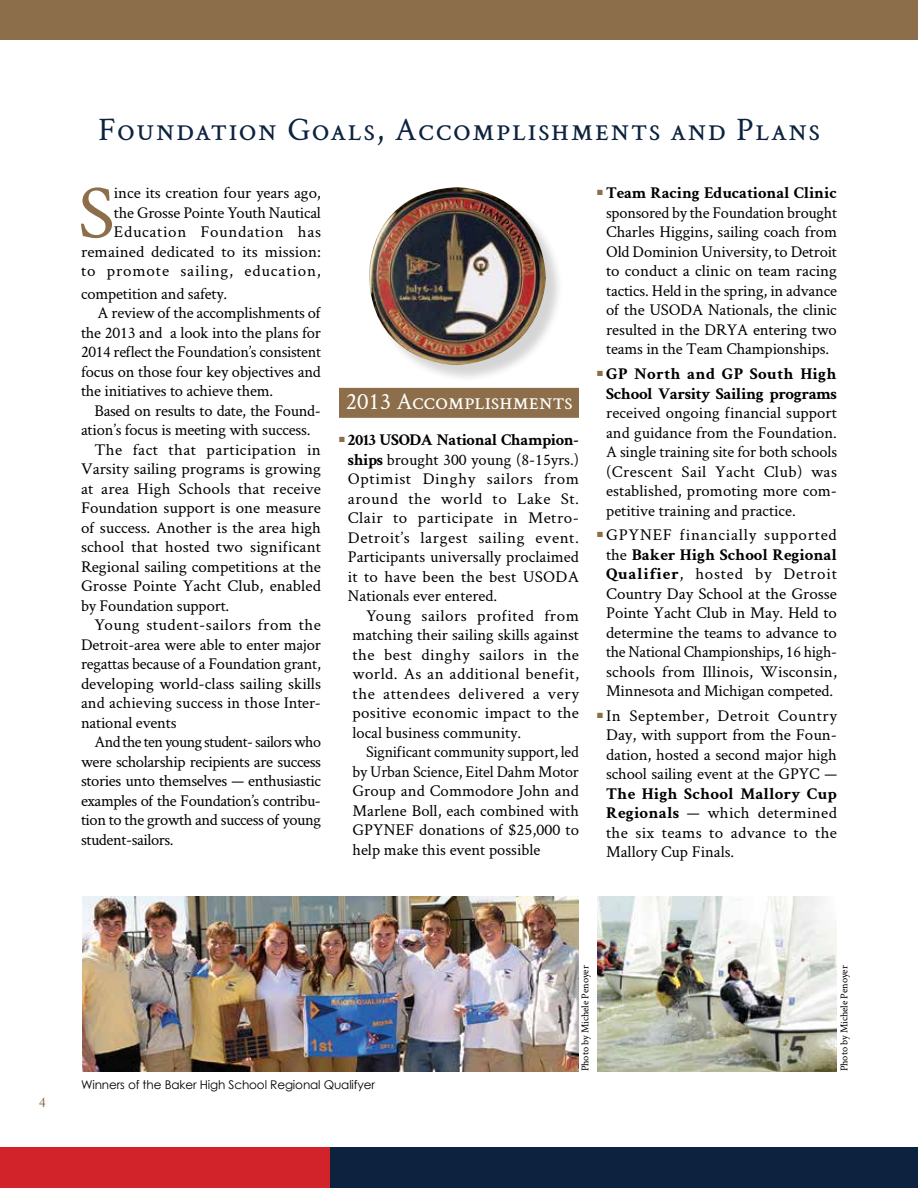
<style>
.page{position:relative;width:918px;height:1188px;background:#fff}
.page>*{position:absolute;margin:0;border:0;box-sizing:border-box;transform-origin:0 0}
.t1{font:76.8px "Crimson";color:#8c6e4a}
.t2{font:33px "Crimson";letter-spacing:.05em;color:#0c223f}
.t3{font:24px "Crimson";color:#fff}
.t4{font:16.5px/19.5px "Crimson";color:#000;text-align:justify}
.t5{font:16.5px "Crimson";letter-spacing:-.025em;color:#000}
.t6{font:700 16.5px/19.5px "Crimson";letter-spacing:-.025em;color:#000;text-align:center}
.t7{font:16.5px "Crimson";letter-spacing:-.035em;color:#000}
.t8{font:16.5px "Crimson";letter-spacing:.02em;color:#000}
.t9{font:15px "Crimson";color:#8c6e4a}
.t10{font:12px "Century Gothic";letter-spacing:-.01em;color:#000}
.t11{font:10.5px "Crimson";letter-spacing:-.01em;color:#000}
.s1{font-weight:700}
</style>
<div class="page">
<div style="left:339px;top:388px;width:240px;height:30px;background:#8c6e4a"></div>
<div style="left:372px;top:190px;width:192px;height:194px;background:#000;opacity:.17"></div>
<img style="left:369px;top:187px;width:177px;height:178px">
<img style="left:597px;top:896px;width:240px;height:175px">
<img style="left:82px;top:896px;width:497px;height:175px">
<div style="left:0;top:0;width:918px;height:40px;background:#8c6e4a"></div>
<div style="left:330px;top:1148px;width:588px;height:40px;background:#0c223f"></div>
<div style="left:0;top:1148px;width:330px;height:40px;background:#d2232a"></div>
<h2 class="t2" style="left:98px;top:107px;width:723px">Foundation Goals, Accomplishments and Plans</h2>
<p class="t4" style="left:81px;top:183px;width:242px;text-align:right">ince its creation four years ago,<br>the Grosse Pointe Youth Nautical<br>Education Foundation has remained dedicated to its mission: to promote sailing, education,</p>
<p class="t4" style="left:81px;top:283px;width:148px">competition and safety.</p>
<p class="t4" style="left:98px;top:303px;width:225px">A review of the accomplishments of</p>
<p class="t4" style="left:81px;top:322px;width:242px">the 2013 and a look into the plans for</p>
<p class="t4" style="left:81px;top:342px;width:242px">2014 reflect the Foundation’s consistent</p>
<p class="t4" style="left:81px;top:361px;width:241px">focus on those four key objectives and</p>
<p class="t4" style="left:81px;top:381px;width:194px">the initiatives to achieve them.</p>
<p class="t4" style="left:94px;top:400px;width:228px">Based on results to date, the Found-</p>
<p class="t4" style="left:81px;top:420px;width:231px">ation’s focus is meeting with success.</p>
<p class="t8" style="left:94px;top:438px;width:228px">The fact that participation in</p>
<p class="t4" style="left:81px;top:459px;width:242px">Varsity sailing programs is growing</p>
<p class="t4" style="left:81px;top:478px;width:242px">at area High Schools that receive</p>
<p class="t4" style="left:81px;top:498px;width:241px">Foundation support is one measure</p>
<p class="t4" style="left:81px;top:517px;width:242px">of success. Another is the area high</p>
<p class="t4" style="left:81px;top:537px;width:242px">school that hosted two significant</p>
<p class="t4" style="left:81px;top:556px;width:241px">Regional sailing competitions at the</p>
<p class="t4" style="left:81px;top:576px;width:241px">Grosse Pointe Yacht Club, enabled</p>
<p class="t4" style="left:81px;top:595px;width:150px">by Foundation support.</p>
<p class="t4" style="left:94px;top:615px;width:228px">Young student-sailors from the</p>
<p class="t4" style="left:81px;top:634px;width:241px">Detroit-area were able to enter major</p>
<p class="t4" style="left:81px;top:654px;width:241px">regattas because of a Foundation grant,</p>
<p class="t4" style="left:81px;top:673px;width:242px">developing world-class sailing skills</p>
<p class="t4" style="left:81px;top:693px;width:241px">and achieving success in those Inter-</p>
<p class="t4" style="left:81px;top:712px;width:97px">national events</p>
<p class="t7" style="left:94px;top:731px;width:228px">And the ten young student- sailors who</p>
<p class="t5" style="left:81px;top:750px;width:242px">were scholarship recipients are success</p>
<p class="t5" style="left:81px;top:770px;width:242px">stories unto themselves — enthusiastic</p>
<p class="t5" style="left:81px;top:789px;width:242px">examples of the Foundation’s contribu-</p>
<p class="t4" style="left:81px;top:810px;width:242px">tion to the growth and success of young</p>
<p class="t4" style="left:81px;top:829px;width:94px">student-sailors.</p>
<h1 class="t1" style="left:78px;top:160px;width:38px">S</h1>
<h3 class="t3" style="left:346px;top:385px;width:228px">2013 Accomplishments</h3>
<p class="t4" style="left:348px;top:430px;width:233px;text-indent:-9px"><sup>■</sup> <span class="s1">2013 USODA National Champion&shy;ships</span> brought 300 young (8-15yrs.)<br>Optimist Dinghy sailors from around the world to Lake St.<br>Clair to participate in Metro-Detroit’s largest sailing event.<br>Participants universally proclaimed it to have been the best USODA Nationals ever entered.</p>
<p class="t4" style="left:352px;top:605px;width:228px;text-indent:14px">Young sailors profited from matching their sailing skills against the best dinghy sailors in the world. As an additional benefit, the attendees delivered a very positive economic impact to the local business community.</p>
<p class="t4" style="left:352px;top:742px;width:228px;text-indent:14px">Significant community support, led by Urban Science, Eitel Dahm Motor Group and Commodore John and Marlene Boll, each combined with GPYNEF donations of $25,000 to help make this event possible</p>
<p class="t4" style="left:597px;top:183px;width:242px;text-align:center"><sup>■</sup> <span class="s1">Team Racing Educational Clinic </span>sponsored by the Foundation brought Charles Higgins, sailing coach from Old Dominion University, to Detroit to conduct a clinic on team racing tactics. Held in the spring, in advance of the USODA Nationals, the clinic resulted in the DRYA entering two teams in the Team Championships.</p>
<p class="t6" style="left:597px;top:364px;width:241px"><sup>■</sup> GP North and GP South High<br>School Varsity Sailing programs</p>
<p class="t4" style="left:606px;top:402px;width:232px">received ongoing financial support and guidance from the Foundation.<br>A single training site for both schools (Crescent Sail Yacht Club) was established, promoting more com&shy;petitive training and practice.</p>
<p class="t4" style="left:597px;top:525px;width:242px;text-align:center"><sup>■</sup> GPYNEF financially supported the <span class="s1">Baker High School Regional<br>Qualifier</span>, hosted by Detroit<br>Country Day School at the Grosse<br>Pointe Yacht Club in May. Held to determine the teams to advance to the National Championships, 16 high&shy;schools from Illinois, Wisconsin,<br>Minnesota and Michigan competed.</p>
<p class="t4" style="left:597px;top:705px;width:242px;text-align:center"><sup>■</sup> In September, Detroit Country<br>Day, with support from the Foun&shy;dation, hosted a second major high school sailing event at the GPYC —</p>
<p class="t4" style="left:606px;top:783px;width:232px"><span class="s1">The High School Mallory Cup Regionals</span> — which determined the six teams to advance to the Mallory Cup Finals.</p>
<p class="t9" style="left:39px;top:1092px;width:9px">4</p>
<p class="t10" style="left:81px;top:1077px;width:296px">Winners of the Baker High School Regional Qualifyer</p>
<p class="t11" style="left:578px;top:1071px;width:107px;rotate:-90deg">Photo by Michele Penoyer</p>
<p class="t11" style="left:837px;top:1071px;width:107px;rotate:-90deg">Photo by Michele Penoyer</p>
</div>
